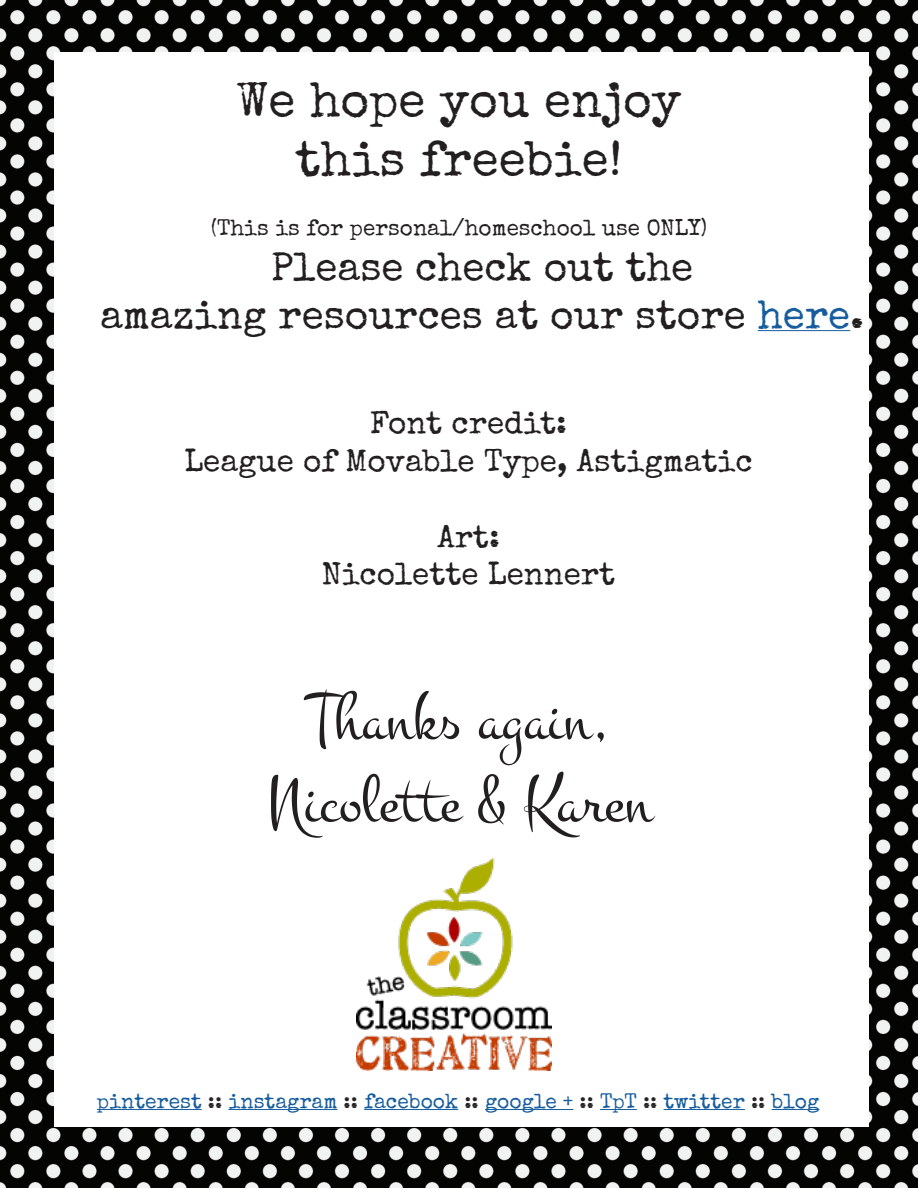
<style>
.page{position:relative;width:918px;height:1188px;background:#fff}
.page>*{position:absolute;margin:0;border:0;box-sizing:border-box;transform-origin:0 0}
.t1{font:69px/82.8px "Montez";color:#231f20;text-align:center}
.t2{font:49.5px/59.4px "Special Elite";color:#231f20;text-align:center}
.t3{font:40.5px/48.6px "Special Elite";color:#231f20;text-align:center}
.t4{font:31.5px/37.8px "Special Elite";color:#231f20;text-align:center}
.t5{font:22.5px "Special Elite";color:#231f20}
.t6{font:21px "Special Elite";color:#175d9e}
.s1{color:#175d9e}
.s2{color:#231f20}
</style>
<div class="page">
<img style="left:0;top:0;width:918px;height:1188px">
<div style="left:54px;top:52px;width:814px;height:1074px;background:#fff"></div>
<hr style="left:97px;top:1109px;width:105px;height:1px;background:#175d9e">
<hr style="left:229px;top:1109px;width:108px;height:1px;background:#175d9e">
<hr style="left:364px;top:1109px;width:94px;height:1px;background:#175d9e">
<hr style="left:485px;top:1109px;width:88px;height:1px;background:#175d9e">
<hr style="left:600px;top:1109px;width:37px;height:1px;background:#175d9e">
<hr style="left:664px;top:1109px;width:81px;height:1px;background:#175d9e">
<hr style="left:772px;top:1109px;width:47px;height:1px;background:#175d9e">
<img style="left:357px;top:859px;width:195px;height:211px">
<hr style="left:758px;top:330px;width:92px;height:1px;background:#175d9e">
<h2 class="t2" style="left:237px;top:76px;width:446px">We hope you enjoy this freebie!</h2>
<p class="t5" style="left:211px;top:219px;width:498px">(This is for personal/homeschool use ONLY)</p>
<p class="t3" style="left:100px;top:247px;width:766px">Please check out the<br>amazing resources at our store <span class="s1">here</span>.</p>
<p class="t4" style="left:184px;top:408px;width:570px">Font credit:<br>League of Movable Type, Astigmatic</p>
<p class="t4" style="left:322px;top:521px;width:295px">Art:<br>Nicolette Lennert</p>
<h1 class="t1" style="left:266px;top:680px;width:388px">Thanks again,<br>Nicolette &amp; Karen</h1>
<p class="t6" style="left:97px;top:1094px;width:724px">pinterest <span class="s2">::</span> instagram <span class="s2">::</span> facebook <span class="s2">::</span> google + <span class="s2">::</span> TpT <span class="s2">::</span> twitter <span class="s2">::</span> blog</p>
</div>
